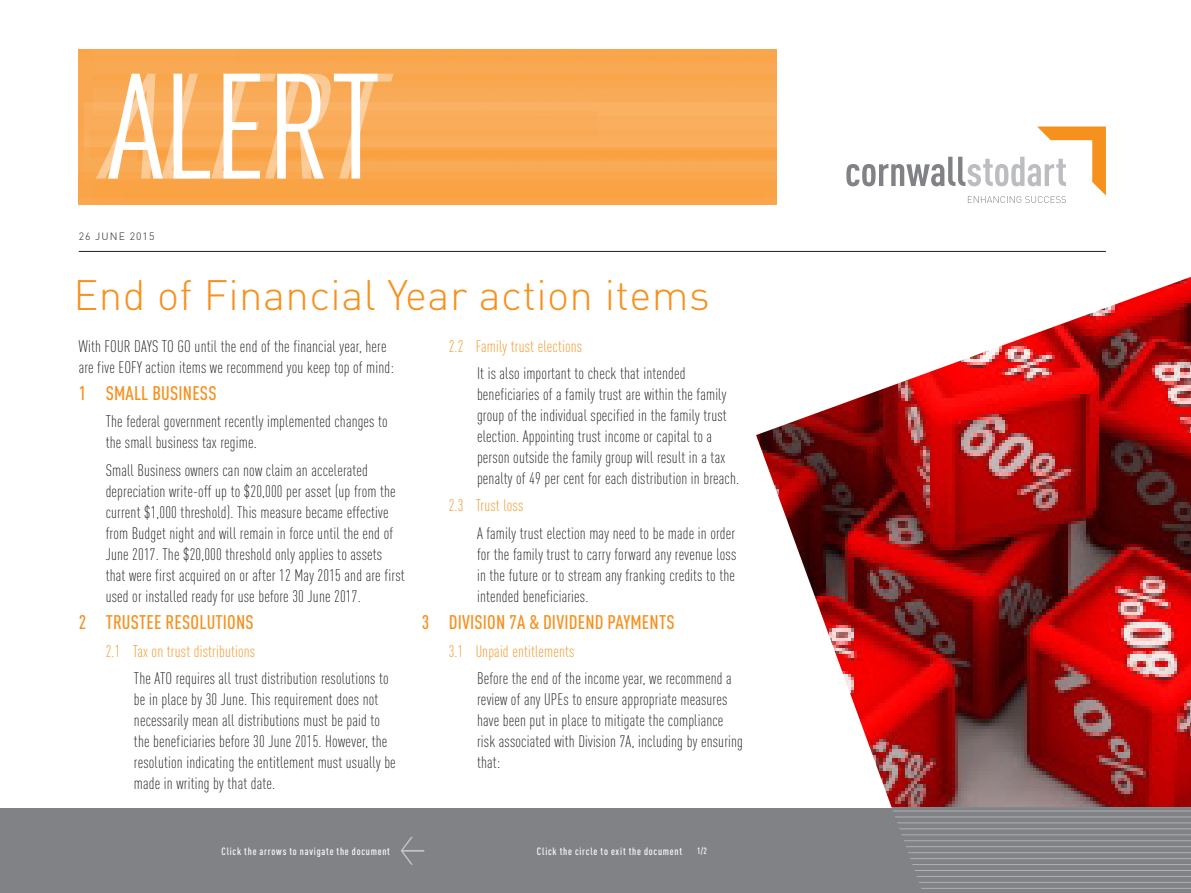
<style>
.page{position:relative;width:1191px;height:893px;background:#fff}
.page>*{position:absolute;margin:0;border:0;box-sizing:border-box;transform-origin:0 0}
._1_Main_Heading{font:300 42px "DIN";letter-spacing:.01em;color:#f6911e}
._1__new_numbered_par{font:500 19.5px "DIN Cond";letter-spacing:.01em;color:#f6911e}
._1_Indent_paragraph{font:300 16.5px/21px "DIN Cond";letter-spacing:.01em;color:#231f20}
._1__main_text{font:300 16.5px/21px "DIN Cond";letter-spacing:.01em;color:#231f20}
._1_Indent_paragraph-2{font:300 16.5px "DIN Cond";letter-spacing:.01em;color:#f6911e}
.t1{font:500 10.5px "DIN Cond";letter-spacing:.07em;color:#fff}
._1__Date{font:300 10.5px "DIN";letter-spacing:.1em;color:#231f20}
.t2{font:500 9px "DIN Cond";color:#fff}
</style>
<div class="page">
<div style="left:0;top:808px;width:1191px;height:85px;background:#808285"></div>
<hr style="left:79px;top:251px;width:1027px;height:1px;background:#231f20">
<img style="left:756px;top:277px;width:435px;height:530px">
<svg style="left:891px;top:807px;width:300px;height:35px"></svg>
<hr style="left:891px;top:810px;width:300px;height:1px;background:#b0b1b5">
<hr style="left:891px;top:816px;width:300px;height:1px;background:#b0b1b5">
<hr style="left:891px;top:822px;width:300px;height:1px;background:#b0b1b5">
<hr style="left:891px;top:828px;width:300px;height:1px;background:#b0b1b5">
<hr style="left:891px;top:834px;width:300px;height:1px;background:#b0b1b5">
<hr style="left:891px;top:840px;width:300px;height:1px;background:#b0b1b5">
<hr style="left:891px;top:846px;width:300px;height:1px;background:#b0b1b5">
<hr style="left:891px;top:852px;width:300px;height:1px;background:#b0b1b5">
<hr style="left:891px;top:858px;width:300px;height:1px;background:#b0b1b5">
<hr style="left:891px;top:864px;width:300px;height:1px;background:#b0b1b5">
<hr style="left:891px;top:870px;width:300px;height:1px;background:#b0b1b5">
<hr style="left:891px;top:876px;width:300px;height:1px;background:#b0b1b5">
<hr style="left:891px;top:882px;width:300px;height:1px;background:#b0b1b5">
<hr style="left:891px;top:888px;width:300px;height:1px;background:#b0b1b5">
<svg style="left:846px;top:126px;width:260px;height:77px"></svg>
<svg style="left:401px;top:837px;width:23px;height:28px"></svg>
<img style="left:79px;top:50px;width:697px;height:155px">
<svg style="left:96px;top:74px;width:297px;height:105px"></svg>
<p class="_1__Date" style="left:79px;top:230px;width:77px">26 JUNE 2015</p>
<p class="_1_Main_Heading" style="left:73px;top:269px;width:638px">End of Financial Year action items</p>
<p class="_1__main_text" style="left:79px;top:335px;width:317px">With FOUR DAYS TO GO until the end of the financial year, here are five EOFY action items we recommend you keep top of mind:</p>
<p class="_1__new_numbered_par" style="left:79px;top:382px;width:139px">1 SMALL BUSINESS</p>
<p class="_1_Indent_paragraph" style="left:106px;top:411px;width:284px">The federal government recently implemented changes to the small business tax regime.</p>
<p class="_1_Indent_paragraph" style="left:106px;top:459px;width:300px">Small Business owners can now claim an accelerated depreciation write-off up to $20,000 per asset (up from the current $1,000 threshold). This measure became effective from Budget night and will remain in force until the end of June 2017. The $20,000 threshold only applies to assets that were first acquired on or after 12 May 2015 and are first used or installed ready for use before 30 June 2017.</p>
<p class="_1__new_numbered_par" style="left:79px;top:611px;width:177px">2 TRUSTEE RESOLUTIONS</p>
<p class="_1_Indent_paragraph-2" style="left:106px;top:641px;width:151px">2.1 Tax on trust distributions</p>
<p class="_1_Indent_paragraph" style="left:134px;top:668px;width:263px">The ATO requires all trust distribution resolutions to be in place by 30 June. This requirement does not necessarily mean all distributions must be paid to the beneficiaries before 30 June 2015. However, the resolution indicating the entitlement must usually be made in writing by that date.</p>
<p class="_1_Indent_paragraph-2" style="left:449px;top:336px;width:135px">2.2 Family trust elections</p>
<p class="_1_Indent_paragraph" style="left:477px;top:363px;width:264px">It is also important to check that intended beneficiaries of a family trust are within the family group of the individual specified in the family trust election. Appointing trust income or capital to a person outside the family group will result in a tax penalty of 49 per cent for each distribution in breach.</p>
<p class="_1_Indent_paragraph-2" style="left:449px;top:496px;width:76px">2.3 Trust loss</p>
<p class="_1_Indent_paragraph" style="left:477px;top:522px;width:261px;text-align:justify">A family trust election may need to be made in order for the family trust to carry forward any revenue loss in the future or to stream any franking credits to the intended beneficiaries.</p>
<p class="_1__new_numbered_par" style="left:422px;top:611px;width:254px">3 DIVISION 7A &amp; DIVIDEND PAYMENTS</p>
<p class="_1_Indent_paragraph-2" style="left:449px;top:641px;width:127px">3.1 Unpaid entitlements</p>
<p class="_1_Indent_paragraph" style="left:477px;top:668px;width:267px">Before the end of the income year, we recommend a review of any UPEs to ensure appropriate measures have been put in place to mitigate the compliance risk associated with Division 7A, including by ensuring that:</p>
<p class="t1" style="left:221px;top:845px;width:170px">Click the arrows to navigate the document</p>
<p class="t1" style="left:537px;top:845px;width:147px">Click the circle to exit the document</p>
<p class="t2" style="left:697px;top:845px;width:11px">1/2</p>
</div>
